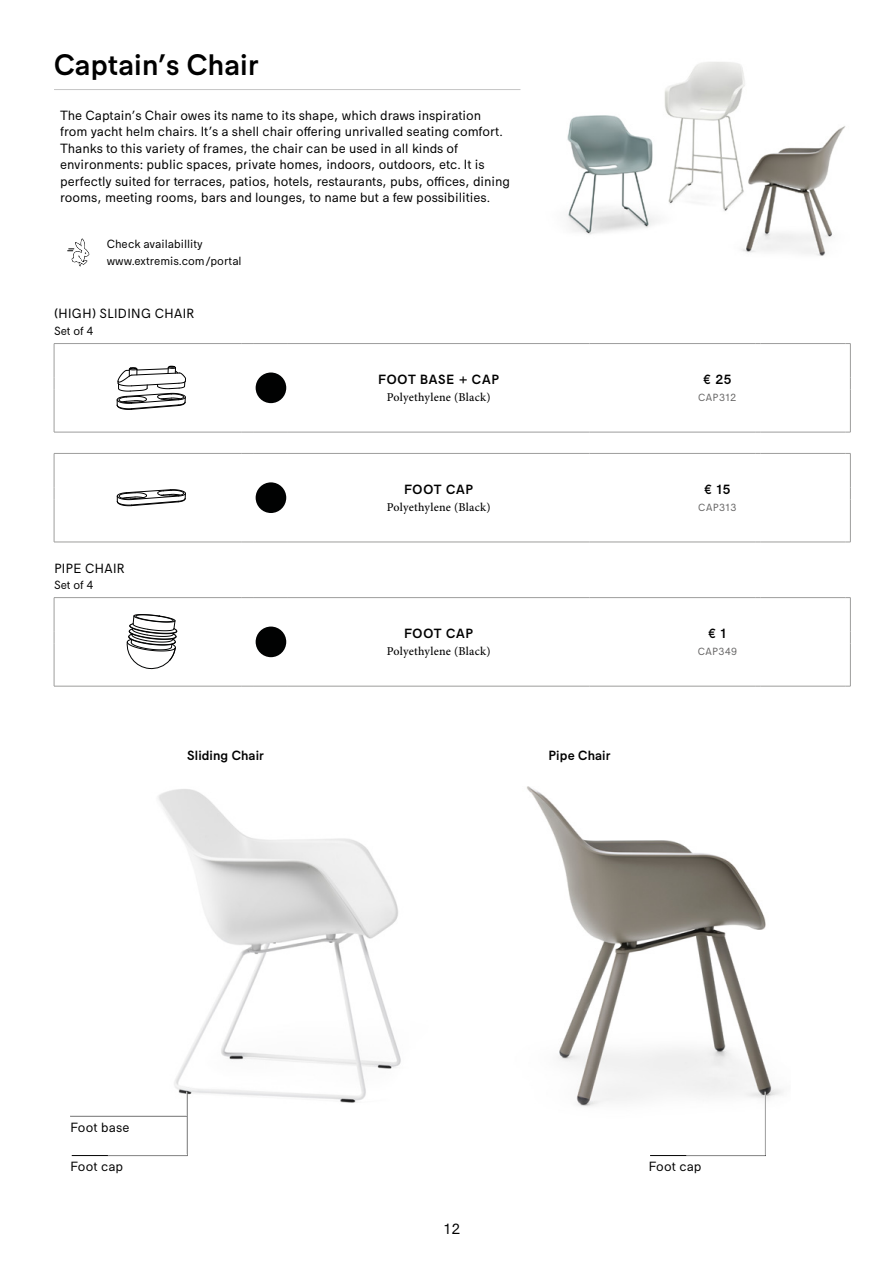
<style>
.page{position:relative;width:893px;height:1263px;background:#fff}
.page>*{position:absolute;margin:0;border:0;box-sizing:border-box;transform-origin:0 0}
.t1{font:500 30px "Extremis Compakt";letter-spacing:.01em;color:#000}
.t2{font:15px "Extremis Compakt";color:#000}
.t3{font:13.5px/16.5px "Extremis Compakt";color:#000}
.t4{font:500 13.5px "Extremis Compakt";letter-spacing:.04em;color:#000}
.t5{font:500 13.5px "Extremis Compakt";letter-spacing:.01em;color:#000}
.t6{font:13.5px "Extremis Compakt";letter-spacing:.025em;color:#000}
.t7{font:500 12px "Minion Pro";letter-spacing:.015em;color:#000}
.t8{font:12px/16.5px "Extremis Compakt";color:#000}
.t9{font:10.5px "Extremis Compakt";letter-spacing:.04em;color:#646363}
</style>
<div class="page">
<img style="left:566px;top:62px;width:280px;height:194px">
<img style="left:158px;top:789px;width:243px;height:355px">
<img style="left:527px;top:786px;width:256px;height:321px">
<svg style="left:71px;top:1091px;width:116px;height:65px"></svg>
<svg style="left:650px;top:1091px;width:116px;height:65px"></svg>
<hr style="left:70px;top:1116px;width:117px;height:1px;background:#000">
<hr style="left:70px;top:1115px;width:117px;height:1px;background:#fff">
<hr style="left:54px;top:89px;width:466px;height:1px;background:#c6c6c6">
<hr style="left:54px;top:343px;width:187px;height:1px;background:#9d9d9c">
<hr style="left:54px;top:344px;width:1px;height:34px;background:#9d9d9c">
<svg style="left:241px;top:343px;width:13px;height:1px"></svg>
<hr style="left:254px;top:343px;width:34px;height:1px;background:#9d9d9c">
<hr style="left:589px;top:343px;width:166px;height:1px;background:#9d9d9c">
<hr style="left:760px;top:343px;width:85px;height:1px;background:#9d9d9c">
<hr style="left:850px;top:344px;width:1px;height:34px;background:#9d9d9c">
<svg style="left:54px;top:378px;width:1px;height:12px"></svg>
<hr style="left:54px;top:390px;width:1px;height:42px;background:#9d9d9c">
<hr style="left:850px;top:390px;width:1px;height:42px;background:#9d9d9c">
<hr style="left:288px;top:343px;width:301px;height:1px;background:#9d9d9c">
<svg style="left:850px;top:378px;width:1px;height:12px"></svg>
<hr style="left:54px;top:432px;width:187px;height:1px;background:#9d9d9c">
<svg style="left:241px;top:432px;width:13px;height:1px"></svg>
<hr style="left:254px;top:432px;width:34px;height:1px;background:#9d9d9c">
<hr style="left:288px;top:432px;width:301px;height:1px;background:#9d9d9c">
<hr style="left:589px;top:432px;width:166px;height:1px;background:#9d9d9c">
<hr style="left:760px;top:432px;width:85px;height:1px;background:#9d9d9c">
<svg style="left:117px;top:366px;width:69px;height:44px"></svg>
<div style="left:256px;top:372px;width:30px;height:31px;background:#010202;border-radius:50%"></div>
<hr style="left:54px;top:453px;width:187px;height:1px;background:#9d9d9c">
<hr style="left:54px;top:453px;width:1px;height:34px;background:#9d9d9c">
<svg style="left:241px;top:453px;width:13px;height:1px"></svg>
<hr style="left:254px;top:453px;width:34px;height:1px;background:#9d9d9c">
<hr style="left:589px;top:453px;width:166px;height:1px;background:#9d9d9c">
<hr style="left:760px;top:453px;width:85px;height:1px;background:#9d9d9c">
<hr style="left:850px;top:453px;width:1px;height:34px;background:#9d9d9c">
<svg style="left:54px;top:487px;width:1px;height:12px"></svg>
<hr style="left:54px;top:499px;width:1px;height:43px;background:#9d9d9c">
<hr style="left:850px;top:499px;width:1px;height:43px;background:#9d9d9c">
<hr style="left:288px;top:453px;width:301px;height:1px;background:#9d9d9c">
<svg style="left:850px;top:487px;width:1px;height:12px"></svg>
<hr style="left:54px;top:542px;width:187px;height:1px;background:#9d9d9c">
<svg style="left:241px;top:542px;width:13px;height:1px"></svg>
<hr style="left:254px;top:542px;width:34px;height:1px;background:#9d9d9c">
<hr style="left:288px;top:542px;width:301px;height:1px;background:#9d9d9c">
<hr style="left:589px;top:542px;width:166px;height:1px;background:#9d9d9c">
<hr style="left:760px;top:542px;width:85px;height:1px;background:#9d9d9c">
<svg style="left:117px;top:489px;width:69px;height:17px"></svg>
<div style="left:256px;top:482px;width:30px;height:31px;background:#010202;border-radius:50%"></div>
<hr style="left:54px;top:597px;width:187px;height:1px;background:#9d9d9c">
<hr style="left:54px;top:598px;width:1px;height:34px;background:#9d9d9c">
<svg style="left:241px;top:597px;width:13px;height:1px"></svg>
<hr style="left:254px;top:597px;width:34px;height:1px;background:#9d9d9c">
<hr style="left:589px;top:597px;width:166px;height:1px;background:#9d9d9c">
<hr style="left:760px;top:597px;width:85px;height:1px;background:#9d9d9c">
<hr style="left:850px;top:598px;width:1px;height:34px;background:#9d9d9c">
<svg style="left:54px;top:632px;width:1px;height:12px"></svg>
<hr style="left:54px;top:644px;width:1px;height:42px;background:#9d9d9c">
<hr style="left:850px;top:644px;width:1px;height:42px;background:#9d9d9c">
<hr style="left:288px;top:597px;width:301px;height:1px;background:#9d9d9c">
<svg style="left:850px;top:632px;width:1px;height:12px"></svg>
<hr style="left:54px;top:686px;width:187px;height:1px;background:#9d9d9c">
<svg style="left:241px;top:686px;width:13px;height:1px"></svg>
<hr style="left:254px;top:686px;width:34px;height:1px;background:#9d9d9c">
<hr style="left:288px;top:686px;width:301px;height:1px;background:#9d9d9c">
<hr style="left:589px;top:686px;width:166px;height:1px;background:#9d9d9c">
<hr style="left:760px;top:686px;width:85px;height:1px;background:#9d9d9c">
<svg style="left:126px;top:614px;width:51px;height:55px"></svg>
<div style="left:256px;top:626px;width:30px;height:31px;background:#010202;border-radius:50%"></div>
<svg style="left:68px;top:238px;width:21px;height:29px"></svg>
<h1 class="t1" style="left:54px;top:46px;width:206px">Captain’s Chair</h1>
<p class="t3" style="left:60px;top:107px;width:452px">The Captain’s Chair owes its name to its shape, which draws inspiration from yacht helm chairs. It’s a shell chair offering unrivalled seating comfort.<br>Thanks to this variety of frames, the chair can be used in all kinds of environments: public spaces, private homes, indoors, outdoors, etc. It is perfectly suited for terraces, patios, hotels, restaurants, pubs, offices, dining rooms, meeting rooms, bars and lounges, to name but a few possibilities.</p>
<p class="t8" style="left:107px;top:236px;width:136px">Check availabillity www.extremis.com/portal</p>
<p class="t6" style="left:54px;top:306px;width:142px">(HIGH) SLIDING CHAIR</p>
<p class="t8" style="left:54px;top:323px;width:41px">Set of 4</p>
<p class="t3" style="left:54px;top:560px;width:72px">PIPE CHAIR</p>
<p class="t8" style="left:54px;top:577px;width:41px">Set of 4</p>
<p class="t4" style="left:378px;top:371px;width:122px">FOOT BASE + CAP</p>
<p class="t7" style="left:387px;top:389px;width:105px">Polyethylene (Black)</p>
<p class="t4" style="left:404px;top:481px;width:71px">FOOT CAP</p>
<p class="t7" style="left:387px;top:499px;width:105px">Polyethylene (Black)</p>
<p class="t4" style="left:404px;top:625px;width:71px">FOOT CAP</p>
<p class="t7" style="left:387px;top:643px;width:105px">Polyethylene (Black)</p>
<p class="t5" style="left:187px;top:747px;width:78px">Sliding Chair</p>
<p class="t5" style="left:549px;top:747px;width:64px">Pipe Chair</p>
<p class="t4" style="left:703px;top:371px;width:30px">€ 25</p>
<p class="t9" style="left:698px;top:391px;width:40px">CAP312</p>
<p class="t4" style="left:704px;top:481px;width:28px">€ 15</p>
<p class="t9" style="left:698px;top:501px;width:40px">CAP313</p>
<p class="t4" style="left:708px;top:625px;width:20px">€ 1</p>
<p class="t9" style="left:698px;top:645px;width:41px">CAP349</p>
<p class="t3" style="left:70px;top:1119px;width:61px">Foot base</p>
<p class="t3" style="left:70px;top:1158px;width:55px">Foot cap</p>
<p class="t3" style="left:648px;top:1158px;width:55px">Foot cap</p>
<p class="t2" style="left:444px;top:1220px;width:18px">12</p>
</div>
